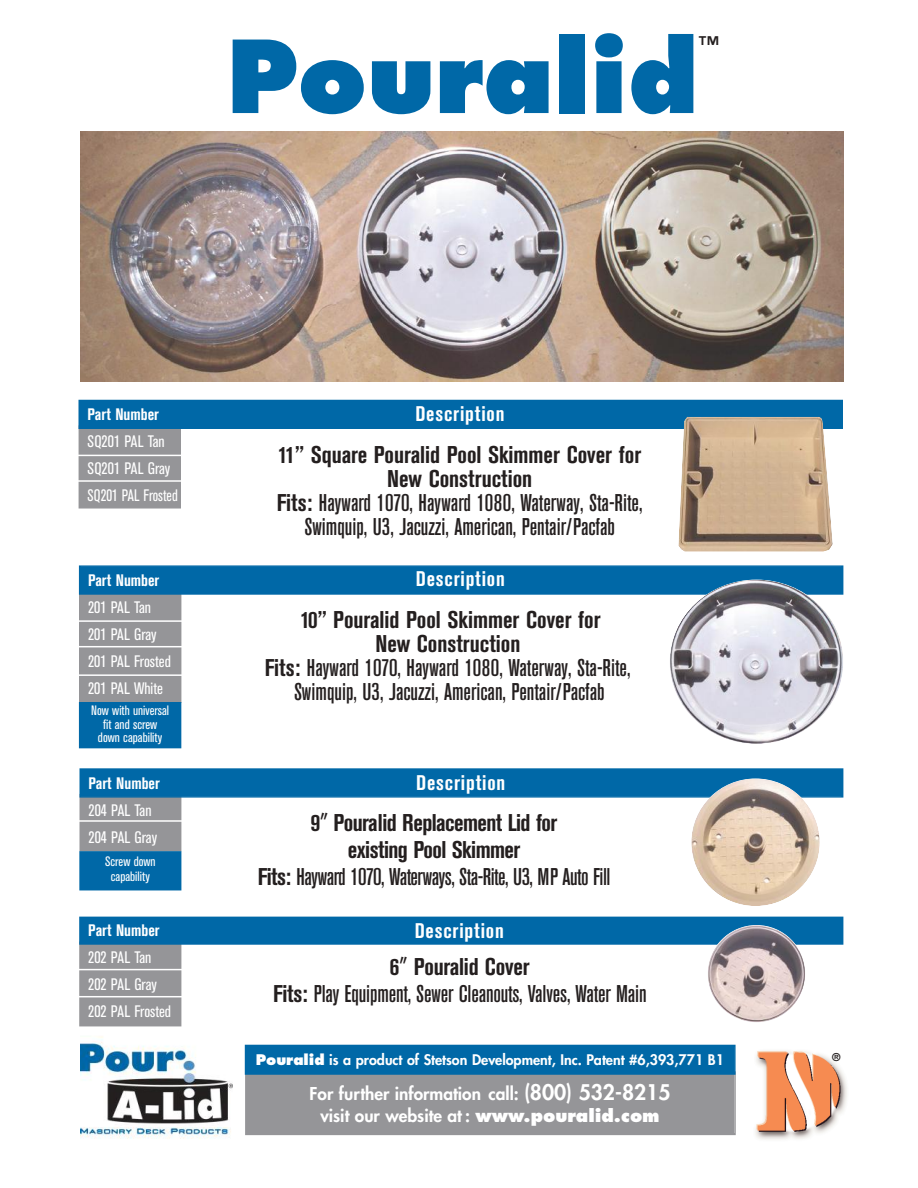
<style>
.page{position:relative;width:918px;height:1188px;background:#fff}
.page>*{position:absolute;margin:0;border:0;box-sizing:border-box;transform-origin:0 0}
.t1{font:800 97.5px "Futura";color:#0068a7}
.t2{font:500 condensed 24px/24px "Akzidenz Grotesk BE";color:#241f1f;text-align:center}
.t3{font:700 condensed 24px/27px "Akzidenz Grotesk BE";letter-spacing:-.025em;color:#241f1f;text-align:center}
.t4{font:700 condensed 21px "Akzidenz Grotesk BE";letter-spacing:.04em;color:#fff}
.t5{font:800 21px "Futura";color:#241f1f}
.t6{font:800 17.25px/22.5px "Futura";color:#fff;text-align:center}
.t7{font:condensed 16.5px/27px "Akzidenz Grotesk BE";color:#fff}
.t8{font:700 condensed 16.5px "Akzidenz Grotesk BE";color:#fff}
.t9{font:800 14.25px "Futura";color:#fff}
.t10{font:condensed 13.5px/13.5px "Akzidenz Grotesk BE";color:#fff;text-align:center}
.t11{font:700 10.5px "Futura";color:#241f1f}
.s1{font-weight:700}
.s2{font-family:"Futura";font-weight:400}
.s3{font-weight:500}
.s4{font-style:inherit}
.s5{font-size:21px}
</style>
<div class="page">
<img style="left:81px;top:1036px;width:151px;height:103px">
<div style="left:81px;top:593px;width:99px;height:109px;background:#959598"></div>
<div style="left:79px;top:591px;width:102px;height:112px;border:2px solid #959598"></div>
<div style="left:80px;top:567px;width:762px;height:26px;background:#0068a7"></div>
<div style="left:79px;top:565px;width:764px;height:30px;border:2px solid #0068a7"></div>
<hr style="left:70px;top:620px;width:116px;height:2px;background:#fff">
<hr style="left:74px;top:646px;width:112px;height:1px;background:#fff">
<div style="left:81px;top:795px;width:99px;height:55px;background:#959598"></div>
<div style="left:80px;top:794px;width:101px;height:57px;border:2px solid #959598"></div>
<div style="left:81px;top:770px;width:761px;height:26px;background:#0068a7"></div>
<div style="left:80px;top:768px;width:763px;height:30px;border:2px solid #0068a7"></div>
<hr style="left:74px;top:820px;width:111px;height:2px;background:#fff">
<div style="left:81px;top:943px;width:99px;height:82px;background:#959598"></div>
<div style="left:79px;top:942px;width:102px;height:84px;border:2px solid #959598"></div>
<div style="left:81px;top:918px;width:761px;height:25px;background:#0068a7"></div>
<div style="left:79px;top:917px;width:764px;height:28px;border:2px solid #0068a7"></div>
<hr style="left:77px;top:969px;width:110px;height:1px;background:#fff">
<hr style="left:77px;top:996px;width:109px;height:1px;background:#fff">
<img style="left:708px;top:925px;width:97px;height:97px;border-radius:50%">
<img style="left:691px;top:779px;width:129px;height:127px;border-radius:50%">
<img style="left:80px;top:132px;width:763px;height:249px">
<img style="left:670px;top:580px;width:173px;height:164px;border-radius:50%">
<div style="left:80px;top:704px;width:100px;height:43px;background:#0068a7"></div>
<div style="left:79px;top:702px;width:102px;height:46px;border:2px solid #0068a7"></div>
<div style="left:81px;top:853px;width:99px;height:36px;background:#0068a7"></div>
<div style="left:79px;top:851px;width:102px;height:39px;border:2px solid #0068a7"></div>
<hr style="left:77px;top:674px;width:113px;height:2px;background:#fff">
<div style="left:247px;top:1073px;width:487px;height:61px;background:#959598"></div>
<div style="left:245px;top:1071px;width:491px;height:64px;border:2px solid #959598"></div>
<div style="left:246px;top:1046px;width:488px;height:27px;background:#0068a7"></div>
<div style="left:245px;top:1045px;width:491px;height:30px;border:2px solid #0068a7"></div>
<img style="left:755px;top:1051px;width:92px;height:89px">
<div style="left:80px;top:427px;width:100px;height:80px;background:#959598"></div>
<div style="left:79px;top:425px;width:102px;height:84px;border:2px solid #959598"></div>
<div style="left:80px;top:401px;width:762px;height:27px;background:#0068a7"></div>
<div style="left:78px;top:400px;width:765px;height:29px;border:2px solid #0068a7"></div>
<hr style="left:70px;top:455px;width:116px;height:1px;background:#fff">
<hr style="left:74px;top:480px;width:112px;height:2px;background:#fff">
<img style="left:678px;top:417px;width:155px;height:135px">
<h1 class="t1" style="left:227px;top:34px;width:473px">Pouralid</h1>
<p class="t5" style="left:698px;top:34px;width:22px">™</p>
<p class="t4" style="left:415px;top:406px;width:91px">Description</p>
<p class="t8" style="left:88px;top:408px;width:73px">Part Number</p>
<p class="t7" style="left:88px;top:429px;width:92px">SQ201 PAL Tan<br>SQ201 PAL Gray<br>SQ201 PAL Frosted</p>
<p class="t2" style="left:277px;top:444px;width:367px"><span class="s1">11” Square Pouralid Pool Skimmer Cover for New Construction<br>Fits:</span> Hayward 1070, Hayward 1080, Waterway, Sta-Rite, Swimquip, U3, Jacuzzi, American, Pentair/Pacfab</p>
<p class="t4" style="left:416px;top:572px;width:91px">Description</p>
<p class="t8" style="left:88px;top:574px;width:73px">Part Number</p>
<p class="t7" style="left:88px;top:595px;width:84px">201 PAL Tan<br>201 PAL Gray<br>201 PAL Frosted<br>201 PAL White</p>
<p class="t2" style="left:265px;top:610px;width:367px"><span class="s1">10” Pouralid Pool Skimmer Cover for<br>New Construction<br>Fits:</span> Hayward 1070, Hayward 1080, Waterway, Sta-Rite, Swimquip, U3, Jacuzzi, American, Pentair/Pacfab</p>
<p class="t10" style="left:91px;top:705px;width:79px">Now with universal fit and screw down capability</p>
<p class="t4" style="left:416px;top:776px;width:91px">Description</p>
<p class="t8" style="left:88px;top:777px;width:73px">Part Number</p>
<p class="t7" style="left:88px;top:798px;width:70px">204 PAL Tan<br>204 PAL Gray</p>
<p class="t3" style="left:258px;top:811px;width:354px">9<span class="s2">”</span> Pouralid Replacement Lid for<br>existing Pool Skimmer<br>Fits: <span class="s3">Hayward 1070, Waterways, Sta-Rite, U3, MP Auto Fill</span></p>
<p class="t8" style="left:88px;top:924px;width:73px">Part Number</p>
<p class="t7" style="left:88px;top:945px;width:84px">202 PAL Tan<br>202 PAL Gray<br>202 PAL Frosted</p>
<p class="t2" style="left:273px;top:955px;width:375px;line-height:27px"><span class="s1">6</span><span class="s2">”</span> <span class="s1">Pouralid Cover<br>Fits:</span> Play Equipment, Sewer Cleanouts, Valves, Water Main</p>
<p class="t10" style="left:105px;top:855px;width:52px;line-height:15px">Screw down capability</p>
<p class="t4" style="left:415px;top:923px;width:91px">Description</p>
<p class="t9" style="left:256px;top:1053px;width:470px"><span class="s4">Pouralid</span> is a product of Stetson Development, Inc. Patent #6,393,771 B1</p>
<p class="t11" style="left:832px;top:1052px;width:10px">®</p>
<p class="t6" style="left:310px;top:1083px;width:362px">For further information call: <span class="s5">(800) 532-8215 </span>visit our website at : <span class="s4">www.pouralid.com</span></p>
</div>
